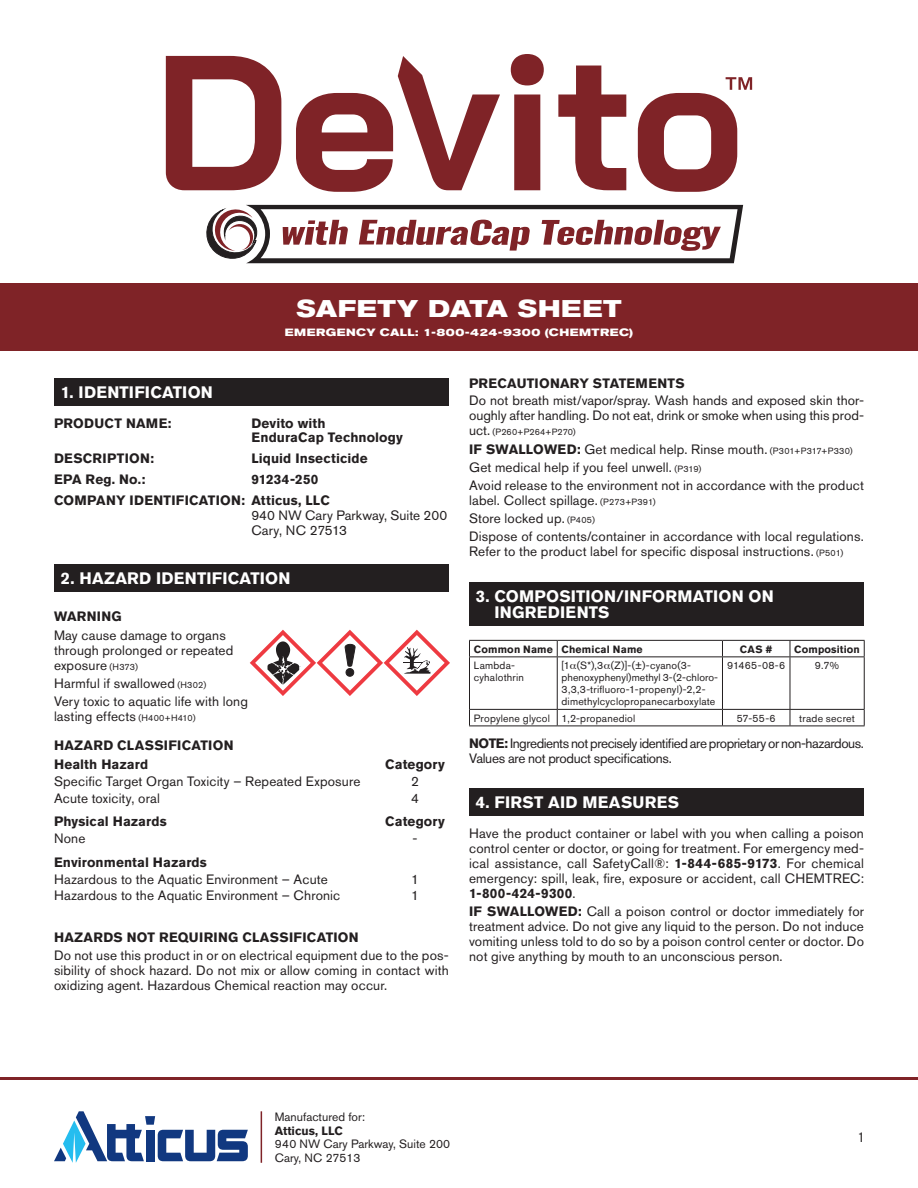
<style>
.page{position:relative;width:918px;height:1188px;background:#fff}
.page>*{position:absolute;margin:0;border:0;box-sizing:border-box;transform-origin:0 0}
.t1{font:700 expanded 24px "Akzidenz Grotesk Pro";letter-spacing:.03em;color:#fff}
.t2{font:700 16.5px/16.5px "Akzidenz Grotesk Pro";letter-spacing:.015em;color:#fff}
.t3{font:13.5px/15px "Akzidenz Grotesk Pro";letter-spacing:.01em;color:#231f20}
.t4{font:700 13.5px/15px "Akzidenz Grotesk Pro";letter-spacing:.015em;color:#231f20}
.t5{font:13.5px/15px "Akzidenz Grotesk Pro";letter-spacing:-.035em;color:#231f20}
.t6{font:condensed 13.5px "Akzidenz Grotesk Pro";color:#231f20}
.t7{font:12px/13.5px "Akzidenz Grotesk Pro";color:#231f20}
.t8{font:700 12px "Akzidenz Grotesk Pro";color:#231f20}
.t9{font:10.5px/12px "Akzidenz Grotesk Pro";letter-spacing:.02em;color:#231f20}
.t10{font:700 expanded 10.5px "Akzidenz Grotesk Pro";letter-spacing:.045em;color:#fff}
.t11{font:700 10.5px "Akzidenz Grotesk Pro";letter-spacing:.015em;color:#231f20}
.t12{font:9px "Akzidenz Grotesk Pro";letter-spacing:.02em;color:#231f20}
.s1{font-size:9px}
.s2{font-weight:400}
.s3{font-weight:400;font-size:9px}
.s4{font-size:13.5px}
.s5{font-weight:700}
</style>
<div class="page">
<hr style="left:0;top:1077px;width:918px;height:3px;background:#7f2327">
<svg style="left:54px;top:1111px;width:194px;height:52px"></svg>
<hr style="left:261px;top:1111px;width:1px;height:52px;background:#7f2327">
<svg style="left:206px;top:205px;width:537px;height:58px"></svg>
<svg style="left:166px;top:56px;width:115px;height:134px"></svg>
<svg style="left:296px;top:56px;width:204px;height:136px"></svg>
<svg style="left:511px;top:54px;width:33px;height:136px"></svg>
<svg style="left:558px;top:66px;width:68px;height:124px"></svg>
<svg style="left:638px;top:77px;width:114px;height:115px"></svg>
<div style="left:0;top:284px;width:918px;height:67px;background:#7f2327"></div>
<div style="left:54px;top:378px;width:395px;height:27px;background:#231f20"></div>
<div style="left:54px;top:564px;width:395px;height:28px;background:#231f20"></div>
<svg style="left:250px;top:630px;width:200px;height:66px"></svg>
<div style="left:469px;top:582px;width:395px;height:44px;background:#231f20"></div>
<div style="left:469px;top:788px;width:395px;height:28px;background:#231f20"></div>
<hr style="left:469px;top:640px;width:88px;height:1px;background:#231f20">
<svg style="left:469px;top:641px;width:1px;height:15px"></svg>
<hr style="left:557px;top:640px;width:165px;height:1px;background:#231f20">
<svg style="left:557px;top:641px;width:1px;height:15px"></svg>
<hr style="left:722px;top:640px;width:68px;height:1px;background:#231f20">
<svg style="left:722px;top:641px;width:1px;height:15px"></svg>
<hr style="left:790px;top:640px;width:75px;height:1px;background:#231f20">
<svg style="left:790px;top:641px;width:1px;height:15px"></svg>
<svg style="left:864px;top:641px;width:1px;height:15px"></svg>
<hr style="left:469px;top:656px;width:88px;height:1px;background:#231f20">
<hr style="left:469px;top:657px;width:1px;height:52px;background:#231f20">
<hr style="left:557px;top:656px;width:165px;height:1px;background:#231f20">
<hr style="left:557px;top:657px;width:1px;height:52px;background:#231f20">
<hr style="left:722px;top:656px;width:68px;height:1px;background:#231f20">
<hr style="left:722px;top:657px;width:1px;height:52px;background:#231f20">
<hr style="left:790px;top:656px;width:75px;height:1px;background:#231f20">
<hr style="left:790px;top:657px;width:1px;height:52px;background:#231f20">
<hr style="left:864px;top:657px;width:1px;height:52px;background:#231f20">
<hr style="left:469px;top:709px;width:88px;height:1px;background:#231f20">
<svg style="left:469px;top:710px;width:1px;height:16px"></svg>
<hr style="left:557px;top:709px;width:165px;height:1px;background:#231f20">
<svg style="left:557px;top:710px;width:1px;height:16px"></svg>
<hr style="left:722px;top:709px;width:68px;height:1px;background:#231f20">
<svg style="left:722px;top:710px;width:1px;height:16px"></svg>
<hr style="left:790px;top:709px;width:75px;height:1px;background:#231f20">
<svg style="left:790px;top:710px;width:1px;height:16px"></svg>
<svg style="left:864px;top:710px;width:1px;height:16px"></svg>
<hr style="left:469px;top:726px;width:88px;height:1px;background:#231f20">
<hr style="left:557px;top:726px;width:165px;height:1px;background:#231f20">
<hr style="left:722px;top:726px;width:68px;height:1px;background:#231f20">
<hr style="left:790px;top:726px;width:75px;height:1px;background:#231f20">
<h1 class="t1" style="left:296px;top:293px;width:327px">SAFETY DATA SHEET</h1>
<p class="t10" style="left:285px;top:326px;width:350px">EMERGENCY CALL: 1-800-424-9300 (CHEMTREC)</p>
<p class="t2" style="left:61px;top:384px;width:154px">1. IDENTIFICATION</p>
<p class="t4" style="left:54px;top:415px;width:119px">PRODUCT NAME:</p>
<p class="t4" style="left:251px;top:415px;width:153px">Devito with<br>EnduraCap Technology</p>
<p class="t4" style="left:54px;top:451px;width:102px">DESCRIPTION:</p>
<p class="t4" style="left:251px;top:451px;width:118px">Liquid Insecticide</p>
<p class="t4" style="left:54px;top:472px;width:93px">EPA Reg. No.:</p>
<p class="t4" style="left:54px;top:469px;width:277px;line-height:21px;text-indent:197px">91234-250<br>COMPANY IDENTIFICATION: Atticus, LLC</p>
<p class="t3" style="left:251px;top:508px;width:197px">940 NW Cary Parkway, Suite 200<br>Cary, NC 27513</p>
<p class="t2" style="left:61px;top:570px;width:231px">2. HAZARD IDENTIFICATION</p>
<p class="t4" style="left:54px;top:608px;width:69px">WARNING</p>
<p class="t3" style="left:54px;top:628px;width:181px">May cause damage to organs through prolonged or repeated exposure <span class="s1">(H373)</span></p>
<p class="t3" style="left:54px;top:674px;width:196px;line-height:18.3px">Harmful if swallowed <span class="s1">(H302)<br></span>Very toxic to aquatic life with long</p>
<p class="t4" style="left:54px;top:702px;width:181px;line-height:28.5px"><span class="s2">lasting effects</span> <span class="s3">(H400+H410)<br></span>HAZARD CLASSIFICATION</p>
<p class="t4" style="left:54px;top:756px;width:96px">Health Hazard</p>
<p class="t4" style="left:385px;top:756px;width:61px">Category</p>
<p class="t3" style="left:54px;top:773px;width:308px">Specific Target Organ Toxicity – Repeated Exposure</p>
<p class="t3" style="left:411px;top:773px;width:9px">2</p>
<p class="t3" style="left:54px;top:790px;width:107px">Acute toxicity, oral</p>
<p class="t3" style="left:411px;top:790px;width:9px">4</p>
<p class="t4" style="left:54px;top:814px;width:114px">Physical Hazards</p>
<p class="t4" style="left:385px;top:814px;width:61px">Category</p>
<p class="t3" style="left:54px;top:831px;width:33px">None</p>
<p class="t3" style="left:412px;top:831px;width:6px">-</p>
<p class="t4" style="left:54px;top:854px;width:154px">Environmental Hazards</p>
<p class="t3" style="left:54px;top:871px;width:275px">Hazardous to the Aquatic Environment – Acute</p>
<p class="t3" style="left:411px;top:871px;width:9px">1</p>
<p class="t3" style="left:54px;top:888px;width:288px">Hazardous to the Aquatic Environment – Chronic</p>
<p class="t3" style="left:411px;top:888px;width:9px">1</p>
<p class="t4" style="left:54px;top:930px;width:306px">HAZARDS NOT REQUIRING CLASSIFICATION</p>
<p class="t3" style="left:54px;top:947px;width:396px;text-align:justify">Do not use this product in or on electrical equipment due to the pos&shy;sibility of shock hazard. Do not mix or allow coming in contact with oxidizing agent. Hazardous Chemical reaction may occur.</p>
<p class="t4" style="left:469px;top:376px;width:217px">PRECAUTIONARY STATEMENTS</p>
<p class="t3" style="left:469px;top:393px;width:396px">Do not breath mist/vapor/spray. Wash hands and exposed skin thor&shy;oughly after handling. Do not eat, drink or smoke when using this prod-</p>
<p class="t12" style="left:469px;top:426px;width:108px"><span class="s4">uct.</span> (P260+P264+P270)</p>
<p class="t3" style="left:469px;top:440px;width:396px;line-height:18.3px"><span class="s5">IF SWALLOWED:</span> Get medical help. Rinse mouth. <span class="s1">(P301+P317+P330)<br></span>Get medical help if you feel unwell. <span class="s1">(P319)<br></span>Avoid release to the environment not in accordance with the product</p>
<p class="t3" style="left:469px;top:491px;width:396px;line-height:18.3px">label. Collect spillage. <span class="s1">(P273+P391)<br></span>Store locked up. <span class="s1">(P405)<br></span>Dispose of contents/container in accordance with local regulations.</p>
<p class="t3" style="left:469px;top:544px;width:376px">Refer to the product label for specific disposal instructions. <span class="s1">(P501)</span></p>
<p class="t2" style="left:494px;top:588px;width:281px;text-indent:-19px">3. COMPOSITION/INFORMATION ON<br>INGREDIENTS</p>
<p class="t11" style="left:474px;top:642px;width:170px">Common Name Chemical Name</p>
<p class="t11" style="left:740px;top:642px;width:34px">CAS #</p>
<p class="t11" style="left:794px;top:642px;width:67px">Composition</p>
<p class="t9" style="left:474px;top:659px;width:52px">Lambda&shy;cyhalothrin</p>
<p class="t9" style="left:562px;top:659px;width:158px">[1 (S*),3 (Z)]-(±)-cyano(3- phenoxyphenyl)methyl 3-(2-chloro-3,3,3-trifluoro-1-propenyl)-2,2- dimethylcyclopropanecarboxylate</p>
<p class="t9" style="left:727px;top:659px;width:60px">91465-08-6</p>
<p class="t9" style="left:815px;top:659px;width:26px">9.7%</p>
<p class="t9" style="left:474px;top:712px;width:163px">Propylene glycol 1,2-propanediol</p>
<p class="t9" style="left:737px;top:712px;width:41px">57-55-6</p>
<p class="t9" style="left:799px;top:712px;width:57px">trade secret</p>
<p class="t5" style="left:469px;top:736px;width:396px"><span class="s5">NOTE:</span> Ingredients not precisely identified are proprietary or non-hazardous.<br>Values are not product specifications.</p>
<p class="t2" style="left:476px;top:794px;width:205px">4. FIRST AID MEASURES</p>
<p class="t3" style="left:469px;top:826px;width:396px;text-align:justify">Have the product container or label with you when calling a poison control center or doctor, or going for treatment. For emergency med&shy;ical assistance, call SafetyCall®: <span class="s5">1-844-685-9173</span>. For chemical emergency: spill, leak, fire, exposure or accident, call CHEMTREC:<br><span class="s5">1-800-424-9300</span>.</p>
<p class="t3" style="left:469px;top:904px;width:396px;text-align:justify"><span class="s5">IF SWALLOWED:</span> Call a poison control or doctor immediately for treatment advice. Do not give any liquid to the person. Do not induce vomiting unless told to do so by a poison control center or doctor. Do not give anything by mouth to an unconscious person.</p>
<p class="t7" style="left:275px;top:1110px;width:92px">Manufactured for:</p>
<p class="t8" style="left:275px;top:1123px;width:69px">Atticus, LLC</p>
<p class="t7" style="left:275px;top:1137px;width:177px">940 NW Cary Parkway, Suite 200<br>Cary, NC 27513</p>
<p class="t6" style="left:859px;top:1129px;width:7px">1</p>
</div>
